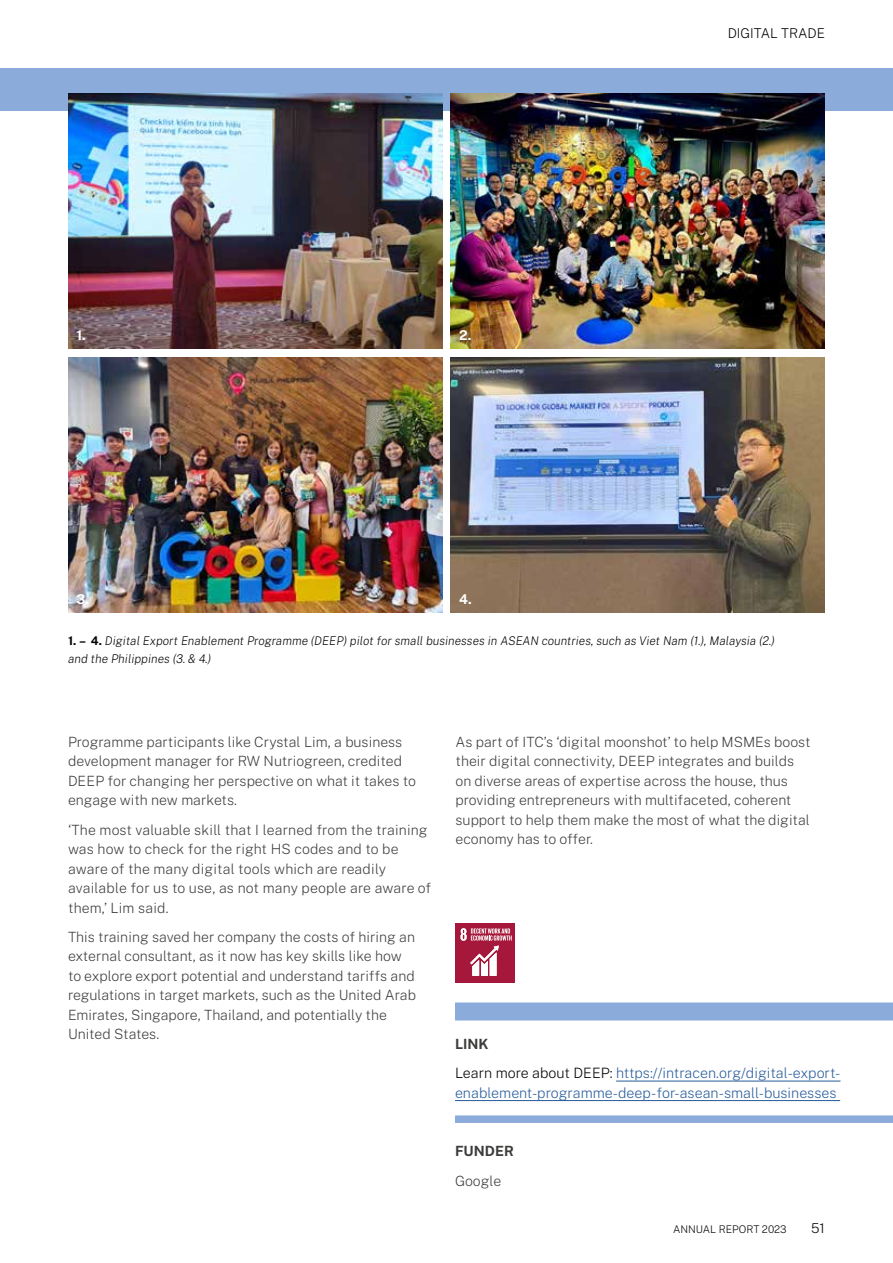
<style>
.page{position:relative;width:893px;height:1263px;background:#fff}
.page>*{position:absolute;margin:0;border:0;box-sizing:border-box;transform-origin:0 0}
.t1{font:200 14.25px/19.5px "Public Sans";color:#275b9b}
.t2{font:200 14.1px/19.5px "Public Sans";color:#3c3c3b}
.t3{font:700 14.1px "Public Sans";color:#3c3c3b}
.t4{font:200 13.5px "Public Sans";color:#000}
.t5{font:700 13.5px "Public Sans";color:#fff}
.t6{font:italic 200 12px/18px "Public Sans";color:#000}
.t7{font:200 10.5px "Public Sans";color:#000}
.s1{font-weight:700;font-style:normal}
.s2{color:#000}
</style>
<div class="page">
<div style="left:0;top:68px;width:893px;height:43px;background:#8bacdb"></div>
<img style="left:68px;top:94px;width:374px;height:254px">
<img style="left:451px;top:94px;width:374px;height:255px">
<img style="left:68px;top:357px;width:374px;height:255px">
<img style="left:451px;top:357px;width:374px;height:255px">
<div style="left:455px;top:1002px;width:438px;height:18px;background:#8bacdb"></div>
<div style="left:455px;top:1115px;width:438px;height:8px;background:#8bacdb"></div>
<div style="left:455px;top:923px;width:59px;height:60px;background:#a6183b"></div>
<svg style="left:461px;top:928px;width:51px;height:48px"></svg>
<hr style="left:616px;top:1080px;width:224px;height:1px;background:#275b9b">
<hr style="left:455px;top:1100px;width:385px;height:1px;background:#275b9b">
<p class="t5" style="left:77px;top:325px;width:11px">1.</p>
<p class="t5" style="left:77px;top:589px;width:14px">3.</p>
<p class="t5" style="left:459px;top:325px;width:14px">2.</p>
<p class="t5" style="left:459px;top:589px;width:14px">4.</p>
<p class="t4" style="left:728px;top:24px;width:99px">DIGITAL TRADE</p>
<p class="t6" style="left:68px;top:631px;width:708px"><span class="s1">1. – 4.</span> Digital Export Enablement Programme (DEEP) pilot for small businesses in ASEAN countries, such as Viet Nam (1.), Malaysia (2.) and the Philippines (3. &amp; 4.)</p>
<p class="t2" style="left:68px;top:731px;width:349px">Programme participants like Crystal Lim, a business development manager for RW Nutriogreen, credited DEEP for changing her perspective on what it takes to engage with new markets.</p>
<p class="t2" style="left:68px;top:819px;width:365px">‘The most valuable skill that I learned from the training was how to check for the right HS codes and to be aware of the many digital tools which are readily available for us to use, as not many people are aware of them,’ Lim said.</p>
<p class="t2" style="left:68px;top:926px;width:349px">This training saved her company the costs of hiring an external consultant, as it now has key skills like how to explore export potential and understand tariffs and regulations in target markets, such as the United Arab Emirates, Singapore, Thailand, and potentially the United States.</p>
<p class="t2" style="left:455px;top:731px;width:357px">As part of ITC’s ‘digital moonshot’ to help MSMEs boost their digital connectivity, DEEP integrates and builds on diverse areas of expertise across the house, thus providing entrepreneurs with multifaceted, coherent support to help them make the most of what the digital economy has to offer.</p>
<p class="t3" style="left:455px;top:1034px;width:35px">LINK</p>
<p class="t1" style="left:455px;top:1063px;width:387px"><span class="s2">Learn more about DEEP:</span> https://intracen.org/digital-export&shy;enablement-programme-deep-for-asean-small-businesses</p>
<p class="t3" style="left:455px;top:1141px;width:60px">FUNDER</p>
<p class="t2" style="left:455px;top:1170px;width:48px">Google</p>
<p class="t7" style="left:673px;top:1222px;width:115px">ANNUAL REPORT 2023</p>
<p class="t4" style="left:811px;top:1218px;width:15px">51</p>
</div>
